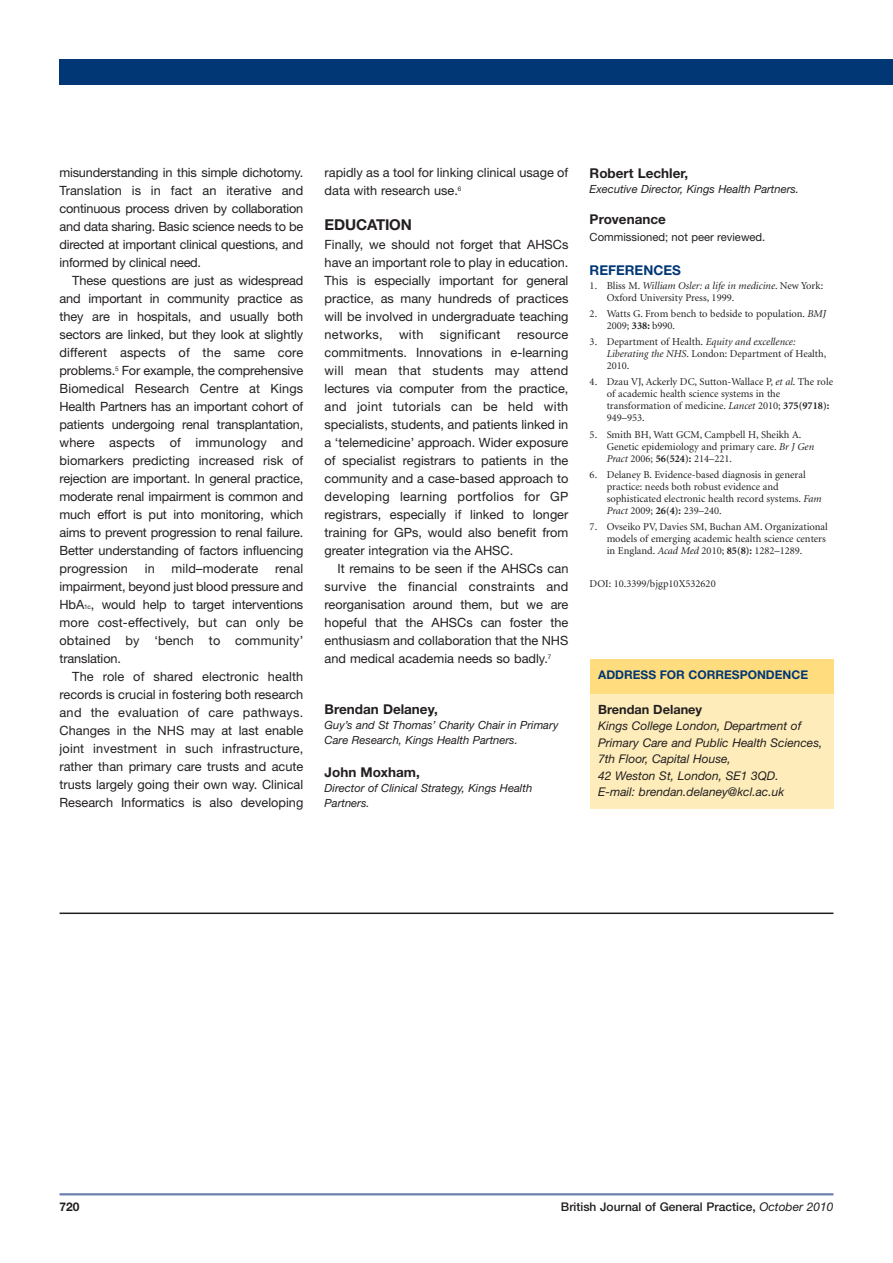
<style>
.page{position:relative;width:893px;height:1263px;background:#fff}
.page>*{position:absolute;margin:0;border:0;box-sizing:border-box;transform-origin:0 0}
.t1{font:700 15px "Helvetica Neue";letter-spacing:-.01em;color:#231f20}
.t2{font:700 13.5px "Helvetica Neue";color:#231f20}
.t3{font:700 13.5px "Helvetica Neue";color:#013775}
.t4{font:12.75px/18px "Helvetica Neue";color:#231f20;text-align:justify}
.t5{font:700 12.75px "Helvetica Neue";color:#231f20}
.t6{font:12.75px "Helvetica Neue";letter-spacing:.02em;color:#231f20}
.t7{font:italic 12px/16.5px "Helvetica Neue";color:#231f20}
.t8{font:500 12px "Helvetica Neue";color:#231f20}
.t9{font:700 12px "Helvetica Neue";color:#013775}
.t10{font:700 12px "Helvetica Neue";color:#231f20}
.t11{font:italic 11.25px/15px "Helvetica Neue";color:#231f20}
.t12{font:11.25px "Helvetica Neue";color:#231f20}
.t13{font:10.5px/12px "Minion";color:#231f20}
.s1{font-size:6.3px}
.s2{font-style:italic}
.s3{font-weight:700}
.s4{font-weight:400;font-style:italic}
</style>
<div class="page">
<div style="left:60px;top:60px;width:833px;height:25px;background:#013775"></div>
<hr style="left:60px;top:1193px;width:773px;height:2px;background:#6e7fad">
<div style="left:590px;top:659px;width:243px;height:149px;background:#feedbb"></div>
<div style="left:590px;top:659px;width:243px;height:34px;background:#ffdc7e"></div>
<hr style="left:60px;top:912px;width:773px;height:2px;background:#231f20">
<p class="t4" style="left:60px;top:165px;width:245px">misunderstanding in this simple dichotomy.<br>Translation is in fact an iterative and continuous process driven by collaboration and data sharing. Basic science needs to be directed at important clinical questions, and informed by clinical need.</p>
<p class="t4" style="left:60px;top:273px;width:245px;text-indent:13px">These questions are just as widespread and important in community practice as they are in hospitals, and usually both sectors are linked, but they look at slightly different aspects of the same core problems.<sup>5</sup> For example, the comprehensive Biomedical Research Centre at Kings Health Partners has an important cohort of patients undergoing renal transplantation, where aspects of immunology and biomarkers predicting increased risk of rejection are important. In general practice, moderate renal impairment is common and much effort is put into monitoring, which aims to prevent progression to renal failure.<br>Better understanding of factors influencing progression</p>
<p class="t4" style="left:60px;top:561px;width:245px;text-indent:216px">renal impairment, beyond just blood pressure and HbA<span class="s1">1c</span>, would help to target interventions more cost-effectively, but can only be obtained by ‘bench to community’ translation.</p>
<p class="t4" style="left:60px;top:669px;width:245px;text-indent:13px">The role of shared electronic health records is crucial in fostering both research and the evaluation of care pathways.<br>Changes in the NHS may at last enable joint investment in such infrastructure, rather than primary care trusts and acute trusts largely going their own way. Clinical Research Informatics is also developing</p>
<p class="t4" style="left:145px;top:561px;width:12px">in</p>
<p class="t4" style="left:172px;top:561px;width:88px">mild–moderate</p>
<p class="t4" style="left:325px;top:165px;width:245px">rapidly as a tool for linking clinical usage of data with research use.<sup>6</sup></p>
<p class="t1" style="left:325px;top:219px;width:89px">EDUCATION</p>
<p class="t4" style="left:325px;top:237px;width:245px">Finally, we should not forget that AHSCs have an important role to play in education.<br>This is especially important for general practice, as many hundreds of practices will be involved in undergraduate teaching networks,</p>
<p class="t4" style="left:399px;top:327px;width:26px">with</p>
<p class="t6" style="left:440px;top:330px;width:62px">significant</p>
<p class="t4" style="left:325px;top:327px;width:245px;text-indent:192px">resource commitments. Innovations in e-learning will mean that students may attend lectures via computer from the practice, and joint tutorials can be held with specialists, students, and patients linked in a ‘telemedicine’ approach. Wider exposure of specialist registrars to patients in the community and a case-based approach to developing learning portfolios for GP registrars, especially if linked to longer training for GPs, would also benefit from greater integration via the AHSC.</p>
<p class="t4" style="left:325px;top:561px;width:245px;text-indent:13px">It remains to be seen if the AHSCs can survive the financial constraints and reorganisation around them, but we are hopeful that the AHSCs can foster the enthusiasm and collaboration that the NHS and medical academia needs so badly.<sup>7</sup></p>
<p class="t2" style="left:325px;top:704px;width:115px">Brendan Delaney,</p>
<p class="t11" style="left:325px;top:719px;width:235px">Guy’s and St Thomas’ Charity Chair in Primary<br>Care Research, Kings Health Partners.</p>
<p class="t2" style="left:325px;top:767px;width:97px">John Moxham,</p>
<p class="t11" style="left:325px;top:782px;width:209px">Director of Clinical Strategy, Kings Health<br>Partners.</p>
<p class="t2" style="left:590px;top:168px;width:100px">Robert Lechler,</p>
<p class="t11" style="left:590px;top:182px;width:211px">Executive Director, Kings Health Partners.</p>
<p class="t2" style="left:590px;top:215px;width:78px">Provenance</p>
<p class="t12" style="left:590px;top:233px;width:177px">Commissioned; not peer reviewed.</p>
<p class="t3" style="left:590px;top:266px;width:93px">REFERENCES</p>
<p class="t13" style="left:607px;top:280px;width:218px;text-indent:-17px">1. Bliss M. <span class="s2">William Osler: a life in medicine</span>. New York:<br>Oxford University Press, 1999.</p>
<p class="t13" style="left:607px;top:308px;width:221px;text-indent:-17px">2. Watts G. From bench to bedside to population. <span class="s2">BMJ<br></span>2009; <span class="s3">338:</span> b990.</p>
<p class="t13" style="left:607px;top:337px;width:221px;text-indent:-17px">3. Department of Health. <span class="s2">Equity and excellence:<br>Liberating the NHS</span>. London: Department of Health,<br>2010.</p>
<p class="t13" style="left:607px;top:377px;width:228px;text-indent:-17px">4. Dzau VJ, Ackerly DC, Sutton-Wallace P, <span class="s2">et al</span>. The role of academic health science systems in the transformation of medicine. <span class="s2">Lancet</span> 2010; <span class="s3">375(9718):<br></span>949–953.</p>
<p class="t13" style="left:607px;top:429px;width:209px;text-indent:-17px">5. Smith BH, Watt GCM, Campbell H, Sheikh A.<br>Genetic epidemiology and primary care. <span class="s2">Br J Gen<br>Pract</span> 2006; <span class="s3">56(524):</span> 214–221.</p>
<p class="t13" style="left:607px;top:469px;width:217px;text-indent:-17px">6. Delaney B. Evidence-based diagnosis in general practice: needs both robust evidence and sophisticated electronic health record systems. <span class="s2">Fam Pract</span> 2009; <span class="s3">26(4):</span> 239–240.</p>
<p class="t13" style="left:607px;top:522px;width:223px;text-indent:-17px">7. Ovseiko PV, Davies SM, Buchan AM. Organizational models of emerging academic health science centers in England. <span class="s2">Acad Med</span> 2010; <span class="s3">85(8):</span> 1282–1289.</p>
<p class="t13" style="left:590px;top:578px;width:128px">DOI: 10.3399/bjgp10X532620</p>
<p class="t9" style="left:598px;top:671px;width:212px">ADDRESS FOR CORRESPONDENCE</p>
<p class="t5" style="left:598px;top:705px;width:106px">Brendan Delaney</p>
<p class="t7" style="left:598px;top:719px;width:226px">Kings College London, Department of Primary Care and Public Health Sciences, 7th Floor, Capital House,<br>42 Weston St, London, SE1 3QD.<br>E-mail: brendan.delaney@kcl.ac.uk</p>
<p class="t10" style="left:60px;top:1203px;width:22px">720</p>
<p class="t8" style="left:561px;top:1203px;width:274px">British Journal of General Practice, <span class="s4">October 2010</span></p>
</div>
